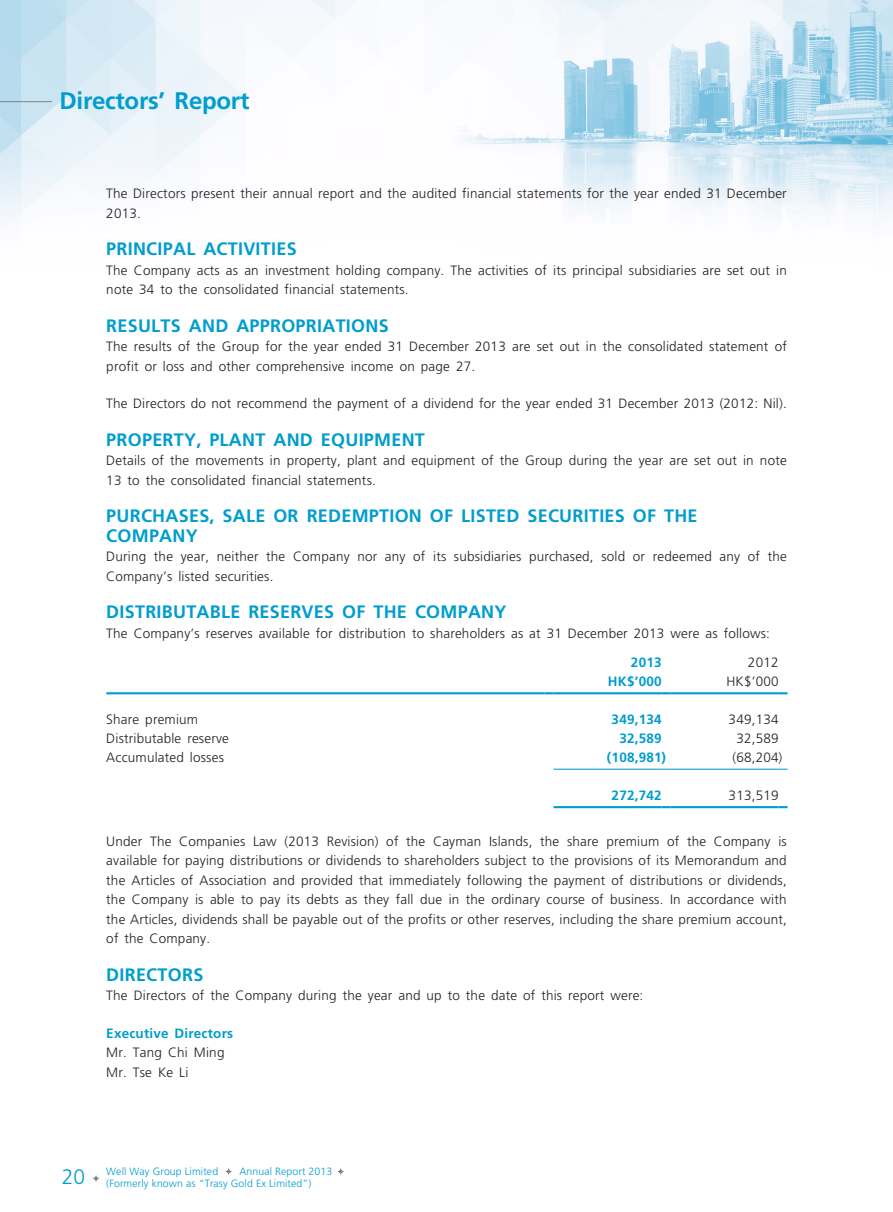
<style>
.page{position:relative;width:893px;height:1212px;background:#fff}
.page>*{position:absolute;margin:0;border:0;box-sizing:border-box;transform-origin:0 0}
.t1{font:700 24px "Frutiger LT Std";letter-spacing:-.01em;color:#009dcd}
._03_H1{font:700 18px/19.5px "Frutiger LT Std";letter-spacing:.015em;color:#009dcd}
._01_Body_Text{font:300 13.5px/19.5px "Frutiger LT Std";letter-spacing:.015em;color:#231f20}
._15_Table_Stub{font:300 13.5px "Frutiger LT Std";letter-spacing:.015em;color:#231f20}
._01_Body_Text-2{font:700 13.5px "Frutiger LT Std";letter-spacing:.015em;color:#009dcd}
._04___H2{font:700 13.5px "Frutiger LT Std";letter-spacing:.015em;color:#009dcd}
.t2{font:300 10.5px/12px "Frutiger LT Std";letter-spacing:.01em;color:#009dcd}
.s1{font-size:21px}
</style>
<div class="page">
<img style="left:0;top:0;width:893px;height:221px">
<hr style="left:0;top:101px;width:52px;height:1px;background:#808285">
<svg style="left:92px;top:1174px;width:8px;height:9px"></svg>
<svg style="left:225px;top:1167px;width:8px;height:8px"></svg>
<svg style="left:337px;top:1167px;width:8px;height:8px"></svg>
<hr style="left:106px;top:692px;width:439px;height:2px;background:#009dcd">
<hr style="left:670px;top:692px;width:108px;height:2px;background:#009dcd">
<svg style="left:778px;top:692px;width:10px;height:2px"></svg>
<hr style="left:670px;top:806px;width:108px;height:2px;background:#009dcd">
<svg style="left:778px;top:806px;width:10px;height:2px"></svg>
<svg style="left:544px;top:692px;width:126px;height:116px"></svg>
<hr style="left:670px;top:769px;width:108px;height:1px;background:#009dcd">
<h1 class="t1" style="left:60px;top:86px;width:191px">Directors’ Report</h1>
<p class="_01_Body_Text" style="left:106px;top:184px;width:682px">The Directors present their annual report and the audited financial statements for the year ended 31 December<br>2013.</p>
<p class="_03_H1" style="left:106px;top:239px;width:192px">PRINCIPAL ACTIVITIES</p>
<p class="_01_Body_Text" style="left:106px;top:261px;width:682px">The Company acts as an investment holding company. The activities of its principal subsidiaries are set out in note 34 to the consolidated financial statements.</p>
<p class="_03_H1" style="left:106px;top:316px;width:284px">RESULTS AND APPROPRIATIONS</p>
<p class="_01_Body_Text" style="left:106px;top:337px;width:682px">The results of the Group for the year ended 31 December 2013 are set out in the consolidated statement of profit or loss and other comprehensive income on page 27.</p>
<p class="_01_Body_Text" style="left:106px;top:394px;width:682px">The Directors do not recommend the payment of a dividend for the year ended 31 December 2013 (2012: Nil).</p>
<p class="_03_H1" style="left:106px;top:430px;width:320px">PROPERTY, PLANT AND EQUIPMENT</p>
<p class="_01_Body_Text" style="left:106px;top:451px;width:682px">Details of the movements in property, plant and equipment of the Group during the year are set out in note<br>13 to the consolidated financial statements.</p>
<p class="_03_H1" style="left:106px;top:506px;width:593px">PURCHASES, SALE OR REDEMPTION OF LISTED SECURITIES OF THE<br>COMPANY</p>
<p class="_01_Body_Text" style="left:106px;top:547px;width:682px">During the year, neither the Company nor any of its subsidiaries purchased, sold or redeemed any of the<br>Company’s listed securities.</p>
<p class="_03_H1" style="left:106px;top:602px;width:402px">DISTRIBUTABLE RESERVES OF THE COMPANY</p>
<p class="_01_Body_Text" style="left:106px;top:624px;width:665px">The Company’s reserves available for distribution to shareholders as at 31 December 2013 were as follows:</p>
<p class="_01_Body_Text-2" style="left:631px;top:654px;width:32px">2013</p>
<p class="_01_Body_Text" style="left:748px;top:653px;width:32px">2012</p>
<p class="_01_Body_Text-2" style="left:608px;top:673px;width:55px">HK$’000</p>
<p class="_01_Body_Text" style="left:726px;top:671px;width:54px">HK$’000</p>
<p class="_15_Table_Stub" style="left:106px;top:712px;width:93px">Share premium</p>
<p class="_01_Body_Text-2" style="left:612px;top:712px;width:51px">349,134</p>
<p class="_01_Body_Text" style="left:729px;top:710px;width:51px">349,134</p>
<p class="_15_Table_Stub" style="left:106px;top:731px;width:124px">Distributable reserve</p>
<p class="_01_Body_Text-2" style="left:619px;top:730px;width:44px">32,589</p>
<p class="_01_Body_Text" style="left:736px;top:729px;width:44px">32,589</p>
<p class="_15_Table_Stub" style="left:106px;top:749px;width:119px">Accumulated losses</p>
<p class="_01_Body_Text-2" style="left:607px;top:749px;width:61px">(108,981)</p>
<p class="_01_Body_Text" style="left:732px;top:747px;width:51px">(68,204)</p>
<p class="_01_Body_Text-2" style="left:612px;top:787px;width:51px">272,742</p>
<p class="_01_Body_Text" style="left:729px;top:785px;width:51px">313,519</p>
<p class="_01_Body_Text" style="left:106px;top:831px;width:682px;text-align:justify">Under The Companies Law (2013 Revision) of the Cayman Islands, the share premium of the Company is available for paying distributions or dividends to shareholders subject to the provisions of its Memorandum and the Articles of Association and provided that immediately following the payment of distributions or dividends, the Company is able to pay its debts as they fall due in the ordinary course of business. In accordance with the Articles, dividends shall be payable out of the profits or other reserves, including the share premium account, of the Company.</p>
<p class="_03_H1" style="left:106px;top:965px;width:99px">DIRECTORS</p>
<p class="_01_Body_Text" style="left:106px;top:986px;width:539px">The Directors of the Company during the year and up to the date of this report were:</p>
<p class="_04___H2" style="left:106px;top:1025px;width:128px">Executive Directors</p>
<p class="_01_Body_Text" style="left:106px;top:1043px;width:120px">Mr. Tang Chi Ming<br>Mr. Tse Ke Li</p>
<p class="t2" style="left:62px;top:1165px;width:158px"><span class="s1">20</span> Well Way Group Limited</p>
<p class="t2" style="left:106px;top:1165px;width:228px;text-indent:133px">Annual Report 2013 (Formerly known as “Trasy Gold Ex Limited”)</p>
</div>
